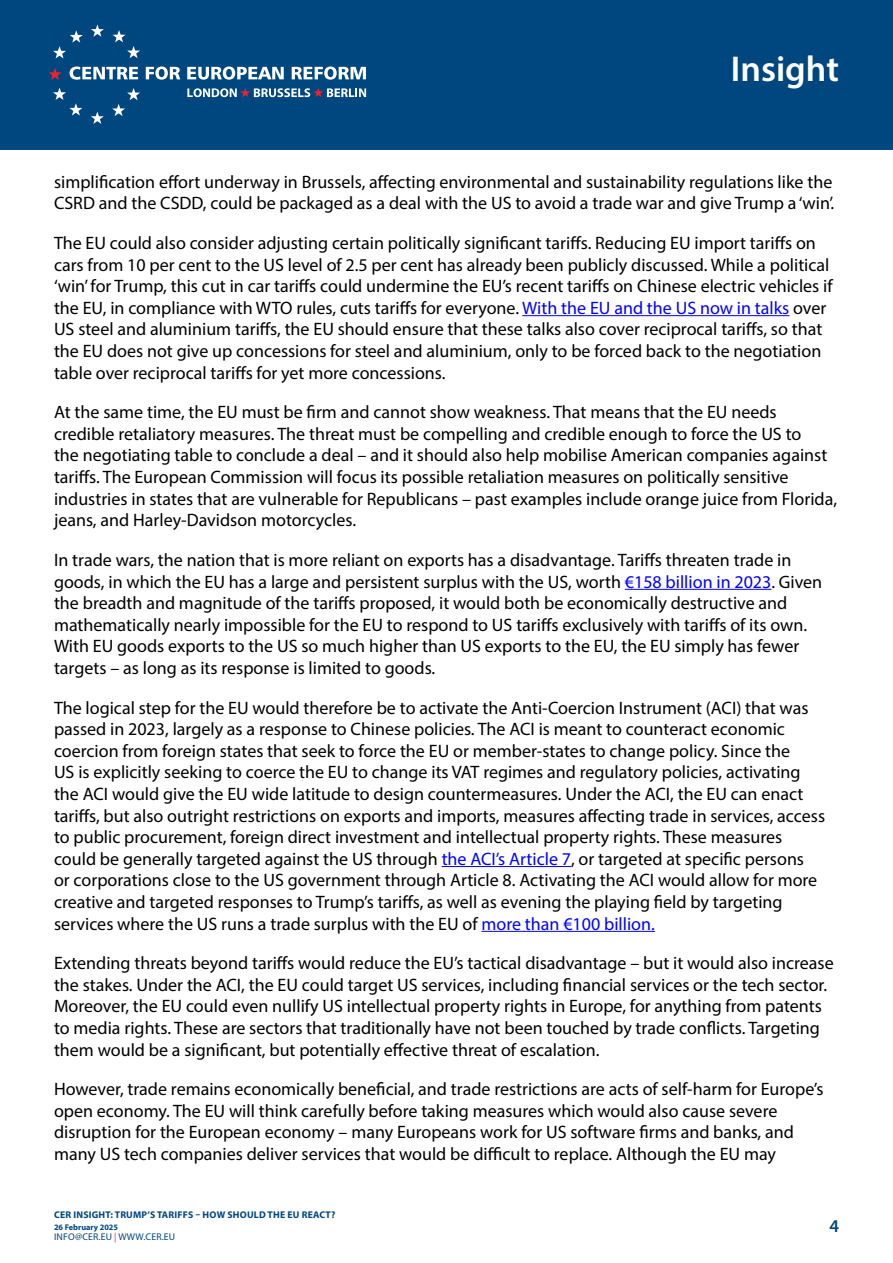
<style>
.page{position:relative;width:893px;height:1263px;background:#fff}
.page>*{position:absolute;margin:0;border:0;box-sizing:border-box;transform-origin:0 0}
.t1{font:600 36px "Myriad Pro";color:#fff}
.t2{font:18px/21.6px "Myriad Pro";color:#000}
.t3{font:600 18px "Myriad Pro";color:#00467f}
.t4{font:700 9.75px "Myriad Pro";letter-spacing:.02em;color:#00467f}
.t5{font:9.75px "Myriad Pro";letter-spacing:.02em;color:#00467f}
.t6{font:700 8.25px "Myriad Pro";color:#00467f}
.s1{color:#00f}
.s2{color:#ee3124}
</style>
<div class="page">
<div style="left:0;top:0;width:893px;height:150px;background:#00467f"></div>
<svg style="left:91px;top:24px;width:13px;height:13px"></svg>
<svg style="left:113px;top:30px;width:27px;height:28px"></svg>
<svg style="left:112px;top:88px;width:28px;height:28px"></svg>
<svg style="left:91px;top:112px;width:13px;height:12px"></svg>
<svg style="left:53px;top:88px;width:29px;height:28px"></svg>
<svg style="left:53px;top:30px;width:30px;height:28px"></svg>
<svg style="left:49px;top:68px;width:13px;height:12px"></svg>
<svg style="left:70px;top:67px;width:68px;height:13px"></svg>
<svg style="left:146px;top:67px;width:34px;height:13px"></svg>
<svg style="left:187px;top:67px;width:97px;height:13px"></svg>
<svg style="left:292px;top:67px;width:74px;height:13px"></svg>
<svg style="left:187px;top:88px;width:179px;height:9px"></svg>
<hr style="left:522px;top:315px;width:267px;height:1px;background:#00f">
<hr style="left:625px;top:589px;width:146px;height:1px;background:#00f">
<hr style="left:442px;top:866px;width:129px;height:1px;background:#00f">
<hr style="left:481px;top:931px;width:174px;height:1px;background:#00f">
<h1 class="t1" style="left:731px;top:46px;width:110px">Insight</h1>
<p class="t2" style="left:54px;top:171px;width:782px">simplification effort underway in Brussels, affecting environmental and sustainability regulations like the<br>CSRD and the CSDD, could be packaged as a deal with the US to avoid a trade war and give Trump a ‘win’.</p>
<p class="t2" style="left:54px;top:232px;width:780px">The EU could also consider adjusting certain politically significant tariffs. Reducing EU import tariffs on cars from 10 per cent to the US level of 2.5 per cent has already been publicly discussed. While a political ‘win’ for Trump, this cut in car tariffs could undermine the EU’s recent tariffs on Chinese electric vehicles if the EU, in compliance with WTO rules, cuts tariffs for everyone. <span class="s1">With the EU and the US now in talks</span> over US steel and aluminium tariffs, the EU should ensure that these talks also cover reciprocal tariffs, so that the EU does not give up concessions for steel and aluminium, only to be forced back to the negotiation table over reciprocal tariffs for yet more concessions.</p>
<p class="t2" style="left:54px;top:401px;width:785px">At the same time, the EU must be firm and cannot show weakness. That means that the EU needs credible retaliatory measures. The threat must be compelling and credible enough to force the US to<br>the negotiating table to conclude a deal – and it should also help mobilise American companies against tariffs. The European Commission will focus its possible retaliation measures on politically sensitive industries in states that are vulnerable for Republicans – past examples include orange juice from Florida, jeans, and Harley-Davidson motorcycles.</p>
<p class="t2" style="left:54px;top:549px;width:770px">In trade wars, the nation that is more reliant on exports has a disadvantage. Tariffs threaten trade in goods, in which the EU has a large and persistent surplus with the US, worth <span class="s1">€158 billion in 2023</span>. Given the breadth and magnitude of the tariffs proposed, it would both be economically destructive and mathematically nearly impossible for the EU to respond to US tariffs exclusively with tariffs of its own.<br>With EU goods exports to the US so much higher than US exports to the EU, the EU simply has fewer targets – as long as its response is limited to goods.</p>
<p class="t2" style="left:54px;top:696px;width:773px">The logical step for the EU would therefore be to activate the Anti-Coercion Instrument (ACI) that was passed in 2023, largely as a response to Chinese policies. The ACI is meant to counteract economic coercion from foreign states that seek to force the EU or member-states to change policy. Since the<br>US is explicitly seeking to coerce the EU to change its VAT regimes and regulatory policies, activating the ACI would give the EU wide latitude to design countermeasures. Under the ACI, the EU can enact tariffs, but also outright restrictions on exports and imports, measures affecting trade in services, access to public procurement, foreign direct investment and intellectual property rights. These measures could be generally targeted against the US through <span class="s1">the ACI’s Article 7</span>, or targeted at specific persons<br>or corporations close to the US government through Article 8. Activating the ACI would allow for more creative and targeted responses to Trump’s tariffs, as well as evening the playing field by targeting services where the US runs a trade surplus with the EU of <span class="s1">more than €100 billion.</span></p>
<p class="t2" style="left:54px;top:952px;width:781px">Extending threats beyond tariffs would reduce the EU’s tactical disadvantage – but it would also increase the stakes. Under the ACI, the EU could target US services, including financial services or the tech sector.<br>Moreover, the EU could even nullify US intellectual property rights in Europe, for anything from patents to media rights. These are sectors that traditionally have not been touched by trade conflicts. Targeting them would be a significant, but potentially effective threat of escalation.</p>
<p class="t2" style="left:54px;top:1078px;width:771px">However, trade remains economically beneficial, and trade restrictions are acts of self-harm for Europe’s open economy. The EU will think carefully before taking measures which would also cause severe disruption for the European economy – many Europeans work for US software firms and banks, and many US tech companies deliver services that would be difficult to replace. Although the EU may</p>
<p class="t4" style="left:54px;top:1208px;width:283px">CER INSIGHT: TRUMP’S TARIFFS – HOW SHOULD THE EU REACT?</p>
<p class="t6" style="left:54px;top:1222px;width:66px">26 February 2025</p>
<p class="t5" style="left:54px;top:1231px;width:123px">INFO@CER.EU <span class="s2">|</span> WWW.CER.EU</p>
<p class="t3" style="left:829px;top:1215px;width:11px">4</p>
</div>
